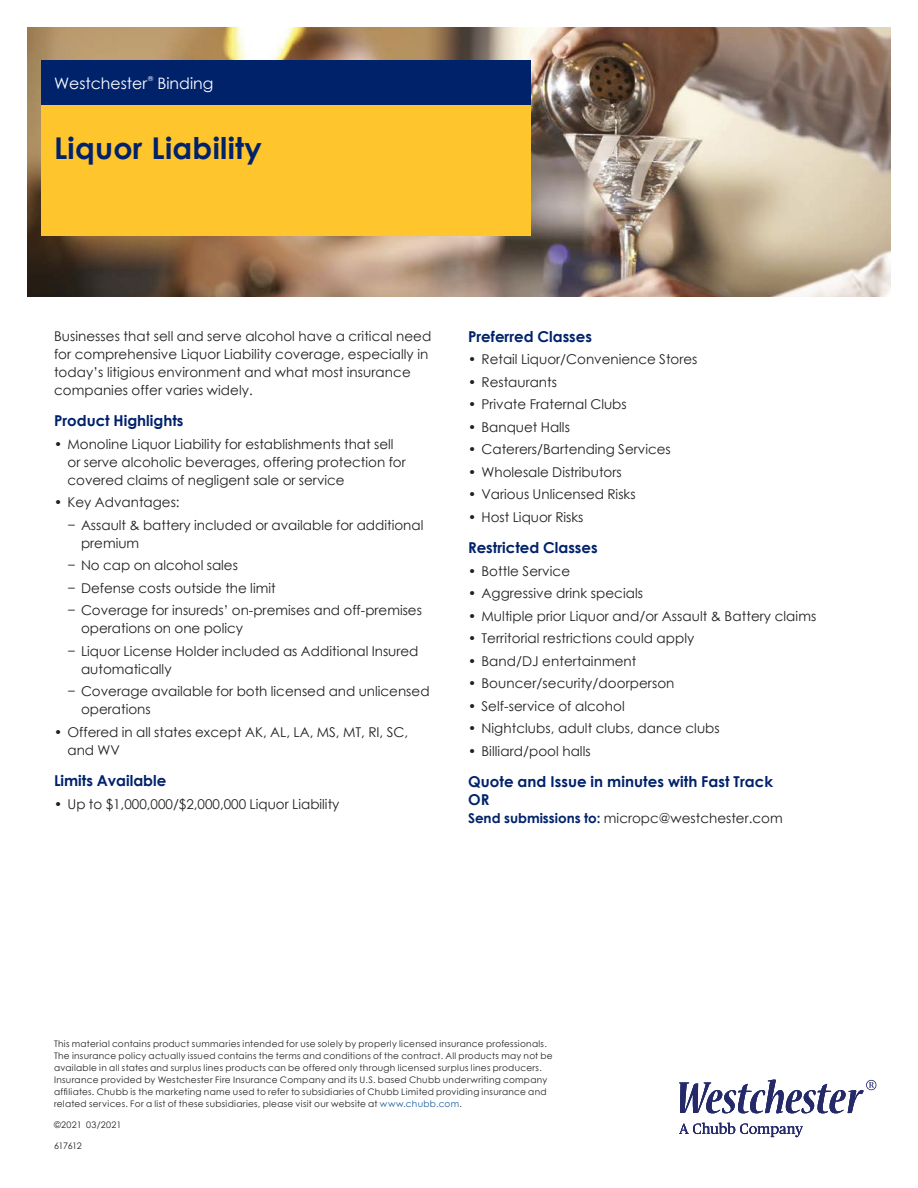
<style>
.page{position:relative;width:918px;height:1188px;background:#fff}
.page>*{position:absolute;margin:0;border:0;box-sizing:border-box;transform-origin:0 0}
.t1{font:700 30px "Century Gothic";letter-spacing:.01em;color:#00226b}
.t2{font:15.75px "Century Gothic";color:#fff}
.Body_copy___Black{font:700 15px "Century Gothic";color:#00226b}
.Body_copy___Black-2{font:13.5px/18px "Century Gothic";color:#231f20}
.Title_B___Grey_Under{font:9px/12px "Century Gothic";letter-spacing:.03em;color:#231f20}
.t3{font:6.75px "Century Gothic";color:#fff}
.s1{font-weight:700;color:#00226b}
.s2{color:#175d9e}
</style>
<div class="page">
<img style="left:27px;top:27px;width:864px;height:270px">
<div style="left:41px;top:60px;width:489px;height:45px;background:#00226b"></div>
<div style="left:41px;top:105px;width:489px;height:130px;background:#ffc52d"></div>
<svg style="left:679px;top:1123px;width:124px;height:14px"></svg>
<svg style="left:679px;top:1080px;width:197px;height:33px"></svg>
<p class="t2" style="left:54px;top:72px;width:95px">Westchester</p>
<p class="t3" style="left:148px;top:74px;width:7px">®</p>
<p class="t2" style="left:157px;top:72px;width:57px">Binding</p>
<p class="t1" style="left:54px;top:125px;width:209px">Liquor Liability</p>
<p class="Body_copy___Black-2" style="left:54px;top:327px;width:379px">Businesses that sell and serve alcohol have a critical need for comprehensive Liquor Liability coverage, especially in today’s litigious environment and what most insurance companies offer varies widely.</p>
<p class="Body_copy___Black" style="left:54px;top:409px;width:131px">Product Highlights</p>
<p class="Body_copy___Black-2" style="left:68px;top:435px;width:340px;text-indent:-14px">• Monoline Liquor Liability for establishments that sell or serve alcoholic beverages, offering protection for covered claims of negligent sale or service</p>
<p class="Body_copy___Black-2" style="left:54px;top:493px;width:127px">• Key Advantages:</p>
<p class="Body_copy___Black-2" style="left:81px;top:516px;width:344px;text-indent:-14px">− Assault &amp; battery included or available for additional premium</p>
<p class="Body_copy___Black-2" style="left:68px;top:556px;width:172px">− No cap on alcohol sales</p>
<p class="Body_copy___Black-2" style="left:68px;top:579px;width:210px">− Defense costs outside the limit</p>
<p class="Body_copy___Black-2" style="left:81px;top:601px;width:342px;text-indent:-14px">− Coverage for insureds’ on-premises and off-premises operations on one policy</p>
<p class="Body_copy___Black-2" style="left:81px;top:642px;width:339px;text-indent:-14px">− Liquor License Holder included as Additional Insured automatically</p>
<p class="Body_copy___Black-2" style="left:81px;top:682px;width:350px;text-indent:-14px">− Coverage available for both licensed and unlicensed operations</p>
<p class="Body_copy___Black-2" style="left:68px;top:723px;width:342px;text-indent:-14px">• Offered in all states except AK, AL, LA, MS, MT, RI, SC, and WV</p>
<p class="Body_copy___Black" style="left:54px;top:769px;width:114px">Limits Available</p>
<p class="Body_copy___Black-2" style="left:54px;top:795px;width:287px">• Up to $1,000,000/$2,000,000 Liquor Liability</p>
<p class="Body_copy___Black" style="left:468px;top:325px;width:126px">Preferred Classes</p>
<p class="Body_copy___Black-2" style="left:468px;top:350px;width:231px">• Retail Liquor/Convenience Stores</p>
<p class="Body_copy___Black-2" style="left:468px;top:373px;width:91px">• Restaurants</p>
<p class="Body_copy___Black-2" style="left:468px;top:395px;width:160px">• Private Fraternal Clubs</p>
<p class="Body_copy___Black-2" style="left:468px;top:418px;width:103px">• Banquet Halls</p>
<p class="Body_copy___Black-2" style="left:468px;top:440px;width:204px">• Caterers/Bartending Services</p>
<p class="Body_copy___Black-2" style="left:468px;top:463px;width:155px">• Wholesale Distributors</p>
<p class="Body_copy___Black-2" style="left:468px;top:485px;width:169px">• Various Unlicensed Risks</p>
<p class="Body_copy___Black-2" style="left:468px;top:508px;width:117px">• Host Liquor Risks</p>
<p class="Body_copy___Black" style="left:468px;top:536px;width:131px">Restricted Classes</p>
<p class="Body_copy___Black-2" style="left:468px;top:562px;width:104px">• Bottle Service</p>
<p class="Body_copy___Black-2" style="left:468px;top:584px;width:177px">• Aggressive drink specials</p>
<p class="Body_copy___Black-2" style="left:468px;top:607px;width:350px">• Multiple prior Liquor and/or Assault &amp; Battery claims</p>
<p class="Body_copy___Black-2" style="left:468px;top:629px;width:228px">• Territorial restrictions could apply</p>
<p class="Body_copy___Black-2" style="left:468px;top:652px;width:170px">• Band/DJ entertainment</p>
<p class="Body_copy___Black-2" style="left:468px;top:674px;width:208px">• Bouncer/security/doorperson</p>
<p class="Body_copy___Black-2" style="left:468px;top:697px;width:158px">• Self-service of alcohol</p>
<p class="Body_copy___Black-2" style="left:468px;top:719px;width:253px">• Nightclubs, adult clubs, dance clubs</p>
<p class="Body_copy___Black-2" style="left:468px;top:742px;width:124px">• Billiard/pool halls</p>
<p class="Body_copy___Black" style="left:468px;top:770px;width:307px">Quote and Issue in minutes with Fast Track</p>
<p class="Body_copy___Black" style="left:468px;top:788px;width:23px">OR</p>
<p class="Body_copy___Black-2" style="left:468px;top:809px;width:316px"><span class="s1">Send submissions to:</span> micropc@westchester.com</p>
<p class="Title_B___Grey_Under" style="left:54px;top:1038px;width:500px">This material contains product summaries intended for use solely by properly licensed insurance professionals.<br>The insurance policy actually issued contains the terms and conditions of the contract. All products may not be available in all states and surplus lines products can be offered only through licensed surplus lines producers.<br>Insurance provided by Westchester Fire Insurance Company and its U.S. based Chubb underwriting company affiliates. Chubb is the marketing name used to refer to subsidiaries of Chubb Limited providing insurance and related services. For a list of these subsidiaries, please visit our website at <span class="s2">www.chubb.com</span>.</p>
<p class="Title_B___Grey_Under" style="left:54px;top:1119px;width:69px">©2021 03/2021</p>
<p class="Title_B___Grey_Under" style="left:54px;top:1140px;width:29px">617612</p>
</div>
